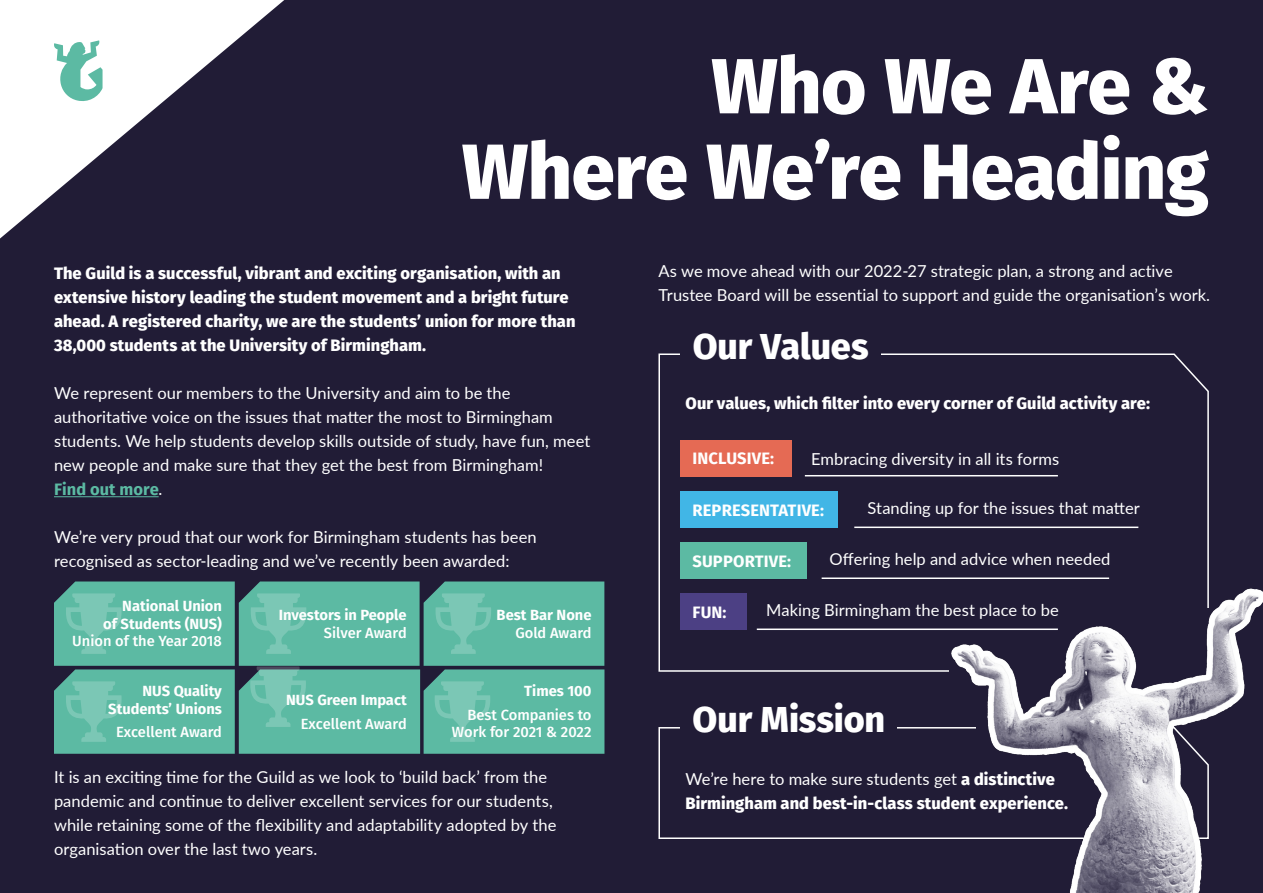
<style>
.page{position:relative;width:1263px;height:893px;background:#211c36}
.page>*{position:absolute;margin:0;border:0;box-sizing:border-box;transform-origin:0 0}
.t1{font:800 78px/85.5px "Fira Sans";letter-spacing:-.01em;color:#fff;text-align:right}
.t2{font:800 36px "Fira Sans";letter-spacing:-.005em;color:#fff}
.t3{font:16.5px/24px "Lato";color:#fff}
.t4{font:800 16.5px/24px "Fira Sans";letter-spacing:.005em;color:#fff}
.t5{font:700 16.5px "Fira Sans";letter-spacing:.01em;color:#fff}
.t6{font:700 16.5px "Fira Sans";letter-spacing:.005em;color:#5cbaa3}
.t7{font:700 14.7px/17.7px "Fira Sans";color:#fff;text-align:right}
.t8{font:500 14.7px/17.7px "Fira Sans";color:#fff;text-align:right}
.s1{font-family:"Lato";font-weight:400;color:#fff}
.s2{font-weight:500}
.s3{font-family:"Lato";font-weight:400}
</style>
<div class="page">
<svg style="left:0;top:0;width:284px;height:239px"></svg>
<hr style="left:54px;top:496px;width:105px;height:1px;background:#5cbaa3">
<svg style="left:54px;top:581px;width:550px;height:173px;background:#5cb29f"></svg>
<svg style="left:658px;top:727px;width:283px;height:112px"></svg>
<div style="left:680px;top:698px;width:217px;height:60px;background:#211c36"></div>
<svg style="left:658px;top:353px;width:551px;height:319px"></svg>
<div style="left:680px;top:325px;width:201px;height:59px;background:#211c36"></div>
<img style="left:941px;top:567px;width:322px;height:326px">
<svg style="left:53px;top:40px;width:50px;height:63px;background:#aadbcf"></svg>
<div style="left:680px;top:594px;width:67px;height:36px;background:#4c4084"></div>
<hr style="left:757px;top:628px;width:301px;height:2px;background:#fff">
<p class="t1" style="left:462px;top:37px;width:749px">Who We Are &amp;<br>Where We’re Heading</p>
<p class="t4" style="left:54px;top:260px;width:523px">The Guild is a successful, vibrant and exciting organisation, with an extensive history leading the student movement and a bright future ahead. A registered charity, we are the students’ union for more than 38,000 students at the University of Birmingham.</p>
<p class="t3" style="left:54px;top:380px;width:538px">We represent our members to the University and aim to be the authoritative voice on the issues that matter the most to Birmingham students. We help students develop skills outside of study, have fun, meet new people and make sure that they get the best from Birmingham!</p>
<p class="t6" style="left:54px;top:475px;width:110px">Find out more<span class="s1">.</span></p>
<p class="t3" style="left:54px;top:524px;width:484px">We’re very proud that our work for Birmingham students has been recognised as sector-leading and we’ve recently been awarded:</p>
<p class="t7" style="left:72px;top:596px;width:151px">National Union<br>of Students (NUS)<br><span class="s2">Union of the Year 2018</span></p>
<p class="t7" style="left:279px;top:605px;width:130px">Investors in People<br><span class="s2">Silver Award</span></p>
<p class="t7" style="left:497px;top:605px;width:96px">Best Bar None<br><span class="s2">Gold Award</span></p>
<p class="t7" style="left:108px;top:681px;width:115px">NUS Quality<br>Students’ Unions</p>
<p class="t8" style="left:116px;top:723px;width:107px">Excellent Award</p>
<p class="t7" style="left:524px;top:681px;width:69px">Times 100</p>
<p class="t8" style="left:452px;top:705px;width:141px">Best Companies to<br>Work for 2021 &amp; 2022</p>
<p class="t7" style="left:286px;top:690px;width:122px">NUS Green Impact</p>
<p class="t8" style="left:301px;top:714px;width:107px">Excellent Award</p>
<p class="t3" style="left:54px;top:764px;width:504px">It is an exciting time for the Guild as we look to ‘build back’ from the pandemic and continue to deliver excellent services for our students, while retaining some of the flexibility and adaptability adopted by the organisation over the last two years.</p>
<p class="t3" style="left:658px;top:258px;width:553px">As we move ahead with our 2022-27 strategic plan, a strong and active<br>Trustee Board will be essential to support and guide the organisation’s work.</p>
<p class="t2" style="left:693px;top:315px;width:177px">Our Values</p>
<p class="t4" style="left:685px;top:390px;width:466px">Our values, which filter into every corner of Guild activity are:</p>
<p class="t3" style="left:811px;top:446px;width:250px">Embracing diversity in all its forms</p>
<p class="t3" style="left:867px;top:495px;width:274px">Standing up for the issues that matter</p>
<p class="t3" style="left:829px;top:546px;width:282px">Offering help and advice when needed</p>
<p class="t5" style="left:692px;top:444px;width:83px">INCLUSIVE:</p>
<p class="t5" style="left:692px;top:496px;width:133px">REPRESENTATIVE:</p>
<p class="t5" style="left:692px;top:547px;width:100px">SUPPORTIVE:</p>
<p class="t5" style="left:692px;top:598px;width:36px">FUN:</p>
<p class="t3" style="left:766px;top:597px;width:294px">Making Birmingham the best place to be</p>
<p class="t2" style="left:692px;top:688px;width:194px">Our Mission</p>
<p class="t4" style="left:685px;top:766px;width:384px"><span class="s3">We’re here to make sure students get</span> a distinctive<br>Birmingham and best-in-class student experience.</p>
</div>
